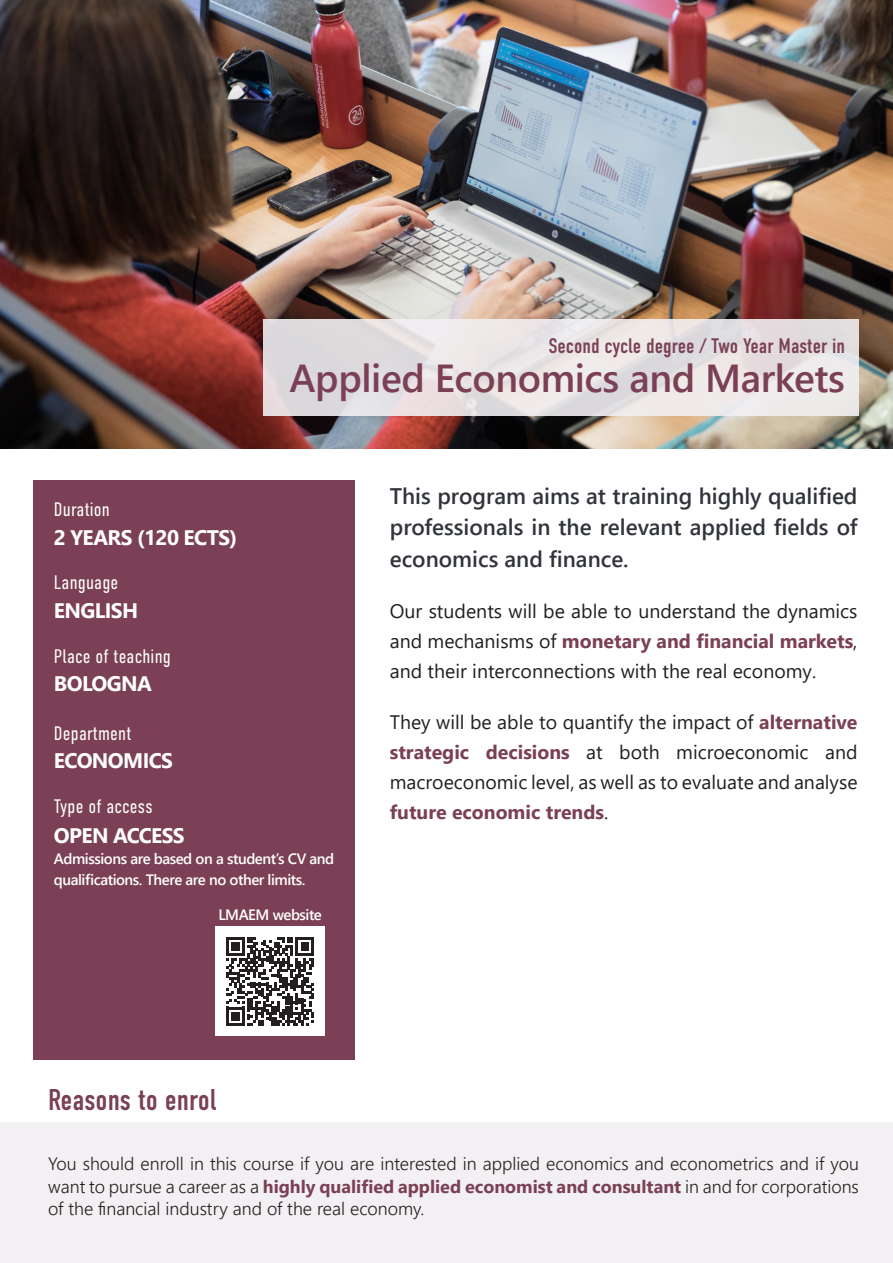
<style>
.page{position:relative;width:893px;height:1263px;background:#fff}
.page>*{position:absolute;margin:0;border:0;box-sizing:border-box;transform-origin:0 0}
.Titolo_brochure{font:600 39px "Segoe UI";letter-spacing:-.01em;color:#7b4055}
.t1{font:30px "DIN Condensed";color:#7b4055}
.Main{font:600 22.5px/31.5px "Segoe UI";color:#31343a;text-align:justify}
.t2{font:700 21px "Segoe UI";letter-spacing:-.03em;color:#fff}
.t3{font:21px "DIN Condensed";color:#7b4055}
.Main-2{font:19.5px/30px "Segoe UI";color:#231f20;text-align:justify}
.t4{font:300 19.5px "DIN Condensed";letter-spacing:.01em;color:#fff}
.t5{font:300 18px/22.5px "Segoe UI";color:#231f20;text-align:justify}
.t6{font:600 15px/21px "Segoe UI";letter-spacing:-.03em;color:#fff}
.s1{font-weight:700;color:#7b4055}
</style>
<div class="page">
<div style="left:0;top:1123px;width:893px;height:140px;background:#f2f0f3"></div>
<div style="left:34px;top:479px;width:321px;height:580px;background:#7b4055"></div>
<div style="left:215px;top:926px;width:110px;height:110px;background:#fff"></div>
<svg style="left:226px;top:937px;width:88px;height:88px"></svg>
<img style="left:0;top:0;width:893px;height:449px">
<div style="left:264px;top:319px;width:595px;height:97px;background:linear-gradient(to right,#e1dddf,#ebe7e7)"></div>
<p class="t3" style="left:548px;top:334px;width:298px">Second cycle degree / Two Year Master in</p>
<p class="Titolo_brochure" style="left:289px;top:341px;width:557px">Applied Economics and Markets</p>
<p class="t4" style="left:54px;top:498px;width:58px">Duration</p>
<p class="t2" style="left:54px;top:517px;width:185px">2 YEARS (120 ECTS)</p>
<p class="t4" style="left:54px;top:572px;width:66px">Language</p>
<p class="t2" style="left:54px;top:591px;width:86px">ENGLISH</p>
<p class="t4" style="left:54px;top:645px;width:118px">Place of teaching</p>
<p class="t2" style="left:54px;top:664px;width:100px">BOLOGNA</p>
<p class="t4" style="left:54px;top:722px;width:79px">Department</p>
<p class="t2" style="left:54px;top:741px;width:121px">ECONOMICS</p>
<p class="t4" style="left:54px;top:795px;width:100px">Type of access</p>
<p class="t2" style="left:54px;top:816px;width:132px">OPEN ACCESS</p>
<p class="t6" style="left:54px;top:847px;width:282px">Admissions are based on a student’s CV and qualifications. There are no other limits.</p>
<p class="t6" style="left:218px;top:902px;width:105px">LMAEM website</p>
<p class="Main" style="left:390px;top:478px;width:469px">This program aims at training highly qualified professionals in the relevant applied fields of economics and finance.</p>
<p class="Main-2" style="left:390px;top:594px;width:469px">Our students will be able to understand the dynamics and mechanisms of <span class="s1">monetary and financial markets</span>, and their interconnections with the real economy.</p>
<p class="Main-2" style="left:390px;top:705px;width:469px">They will be able to quantify the impact of <span class="s1">alternative strategic decisions</span> at both microeconomic and macroeconomic level, as well as to evaluate and analyse <span class="s1">future economic trends</span>.</p>
<p class="t1" style="left:48px;top:1082px;width:170px">Reasons to enrol</p>
<p class="t5" style="left:48px;top:1151px;width:812px">You should enroll in this course if you are interested in applied economics and econometrics and if you want to pursue a career as a <span class="s1">highly qualified applied economist and consultant</span> in and for corporations of the financial industry and of the real economy.</p>
</div>
